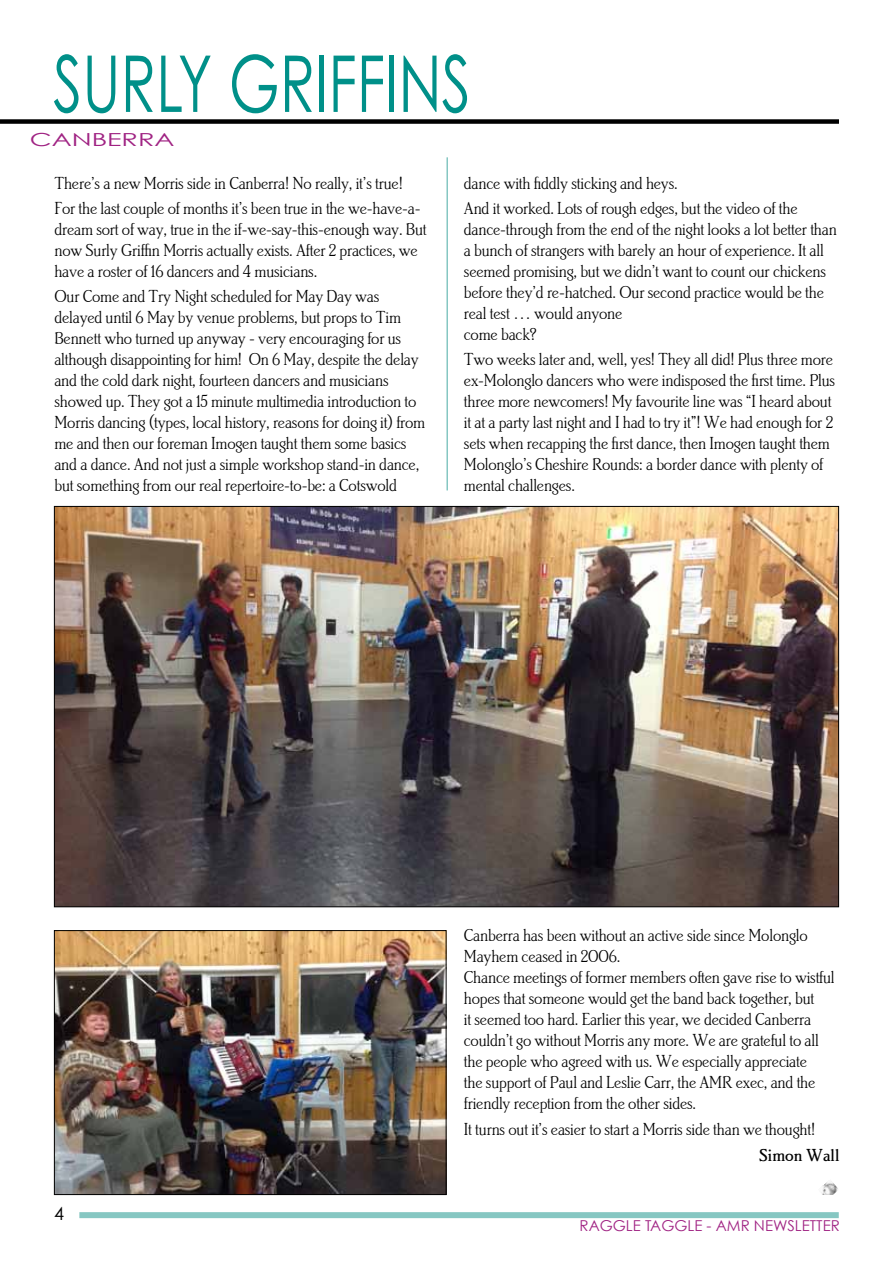
<style>
.page{position:relative;width:893px;height:1263px;background:#fff}
.page>*{position:absolute;margin:0;border:0;box-sizing:border-box;transform-origin:0 0}
.t1{font:78.45px "Weezer Font";color:#009089;scale:.75 1}
.t2{font:18px/21px "Brighton Light Let Plain";letter-spacing:-.01em;color:#000}
.t3{font:18px "Brighton Medium Let Plain";color:#000}
.t4{font:18px "Weezer Font";color:#a02383;scale:1.5 1}
.t5{font:18px "Weezer Font";color:#000}
.t6{font:15px "Weezer Font";color:#a02383}
</style>
<div class="page">
<div style="left:79px;top:1212px;width:760px;height:6px;background:#86c7c2"></div>
<div style="left:0;top:119px;width:839px;height:5px;background:#000"></div>
<img style="left:56px;top:508px;width:781px;height:397px">
<img style="left:56px;top:932px;width:388px;height:261px">
<div style="left:54px;top:930px;width:392px;height:265px;border:1px solid #000"></div>
<hr style="left:446px;top:157px;width:2px;height:333px;background:#86c7c2">
<img style="left:821px;top:1181px;width:17px;height:14px">
<h1 class="t1" style="left:53px;top:36px;width:338px">SURLY GRIFFINS</h1>
<p class="t4" style="left:30px;top:128px;width:98px">CANBERRA</p>
<p class="t2" style="left:54px;top:170px;width:368px;line-height:25.2px">There’s a new Morris side in Canberra! No really, it’s true!<br>For the last couple of months it’s been true in the we-have-a-</p>
<p class="t2" style="left:54px;top:219px;width:374px">dream sort of way, true in the if-we-say-this-enough way. But now Surly Griffin Morris actually exists. After 2 practices, we have a roster of 16 dancers and 4 musicians.</p>
<p class="t2" style="left:54px;top:286px;width:372px">Our Come and Try Night scheduled for May Day was delayed until 6 May by venue problems, but props to Tim Bennett who turned up anyway - very encouraging for us although disappointing for him! On 6 May, despite the delay and the cold dark night, fourteen dancers and musicians showed up. They got a 15 minute multimedia introduction to Morris dancing (types, local history, reasons for doing it) from me and then our foreman Imogen taught them some basics and a dance. And not just a simple workshop stand-in dance, but something from our real repertoire-to-be: a Cotswold</p>
<p class="t2" style="left:464px;top:170px;width:335px;line-height:25.2px">dance with fiddly sticking and heys.<br>And it worked. Lots of rough edges, but the video of the</p>
<p class="t2" style="left:464px;top:219px;width:374px">dance-through from the end of the night looks a lot better than a bunch of strangers with barely an hour of experience. It all seemed promising, but we didn’t want to count our chickens before they’d re-hatched. Our second practice would be the real test … would anyone<br>come back?</p>
<p class="t2" style="left:464px;top:349px;width:373px">Two weeks later and, well, yes! They all did! Plus three more ex-Molonglo dancers who were indisposed the first time. Plus three more newcomers! My favourite line was “I heard about it at a party last night and I had to try it”! We had enough for 2 sets when recapping the first dance, then Imogen taught them Molonglo’s Cheshire Rounds: a border dance with plenty of mental challenges.</p>
<p class="t5" style="left:54px;top:1203px;width:11px">4</p>
<p class="t2" style="left:464px;top:925px;width:372px">Canberra has been without an active side since Molonglo Mayhem ceased in 2006.<br>Chance meetings of former members often gave rise to wistful hopes that someone would get the band back together, but<br>it seemed too hard. Earlier this year, we decided Canberra couldn’t go without Morris any more. We are grateful to all the people who agreed with us. We especially appreciate<br>the support of Paul and Leslie Carr, the AMR exec, and the friendly reception from the other sides.</p>
<p class="t2" style="left:464px;top:1118px;width:353px">It turns out it’s easier to start a Morris side than we thought!</p>
<p class="t3" style="left:759px;top:1144px;width:82px">Simon Wall</p>
<p class="t6" style="left:580px;top:1217px;width:262px">RAGGLE TAGGLE - AMR NEWSLETTER</p>
</div>
